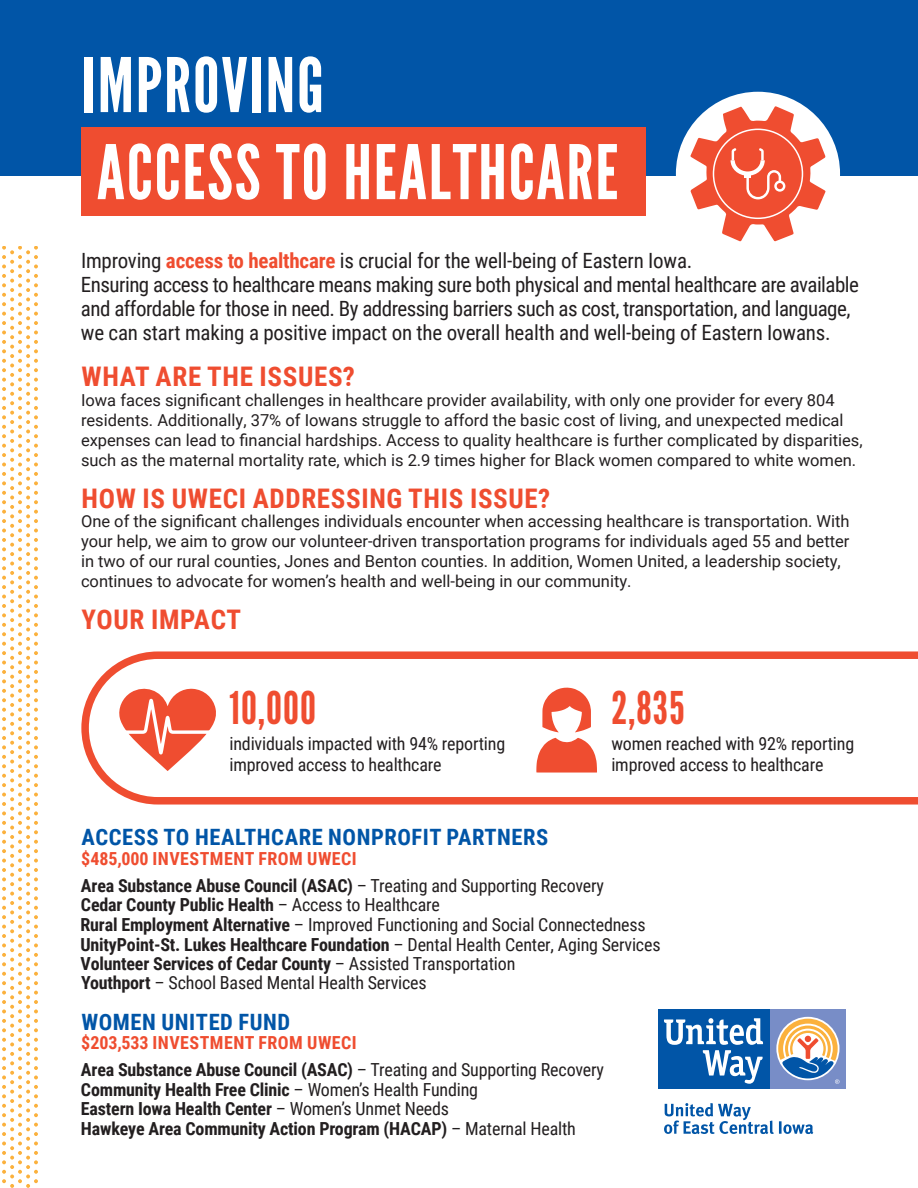
<style>
.page{position:relative;width:918px;height:1188px;background:#fff}
.page>*{position:absolute;margin:0;border:0;box-sizing:border-box;transform-origin:0 0}
.t1{font:75px "League Gothic";letter-spacing:.025em;color:#fff}
.t2{font:45px "League Gothic";letter-spacing:.025em;color:#ef4d30}
.t3{font:700 27px "Roboto Condensed";letter-spacing:.025em;color:#ef4d30}
.t4{font:700 22.5px "Roboto Condensed";letter-spacing:.025em;color:#0155a7}
.t5{font:21px/24px "Roboto Condensed";letter-spacing:-.025em;color:#231f20}
.t6{font:18px/19.5px "Roboto Condensed";letter-spacing:-.01em;color:#231f20}
.t7{font:700 18px "Roboto Condensed";letter-spacing:-.01em;color:#231f20}
.t8{font:700 18px "Roboto Condensed";letter-spacing:.025em;color:#ef4d30}
.t9{font:16.5px/20px "Roboto";color:#231f20}
.s1{font-weight:700;color:#ef4d30}
.s2{font-weight:400}
.s3{font-weight:700}
</style>
<div class="page">
<div style="left:0;top:0;width:918px;height:176px;background:#0155a7"></div>
<div style="left:81px;top:128px;width:565px;height:88px;background:#ef4d30"></div>
<div style="left:676px;top:92px;width:164px;height:164px;background:#fff;border-radius:50%"></div>
<svg style="left:690px;top:106px;width:136px;height:136px"></svg>
<svg style="left:2px;top:246px;width:36px;height:942px"></svg>
<div style="left:770px;top:1009px;width:76px;height:80px;background:#788dc7"></div>
<div style="left:658px;top:1009px;width:112px;height:80px;background:#0155a7"></div>
<svg style="left:664px;top:1018px;width:99px;height:66px"></svg>
<svg style="left:778px;top:1019px;width:61px;height:65px"></svg>
<svg style="left:664px;top:1103px;width:149px;height:31px"></svg>
<svg style="left:81px;top:651px;width:837px;height:154px"></svg>
<svg style="left:118px;top:684px;width:99px;height:87px"></svg>
<svg style="left:536px;top:738px;width:61px;height:35px;background:#f16c54"></svg>
<svg style="left:542px;top:687px;width:49px;height:45px"></svg>
<p class="t1" style="left:82px;top:41px;width:244px">IMPROVING</p>
<p class="t1" style="left:97px;top:128px;width:523px">ACCESS TO HEALTHCARE</p>
<p class="t5" style="left:81px;top:248px;width:780px">Improving <span class="s1">access to healthcare</span> is crucial for the well-being of Eastern Iowa.<br>Ensuring access to healthcare means making sure both physical and mental healthcare are available and affordable for those in need. By addressing barriers such as cost, transportation, and language, we can start making a positive impact on the overall health and well-being of Eastern Iowans.</p>
<p class="t3" style="left:81px;top:358px;width:275px">WHAT ARE THE ISSUES?</p>
<p class="t9" style="left:81px;top:389px;width:783px">Iowa faces significant challenges in healthcare provider availability, with only one provider for every 804 residents. Additionally, 37% of Iowans struggle to afford the basic cost of living, and unexpected medical expenses can lead to financial hardships. Access to quality healthcare is further complicated by disparities, such as the maternal mortality rate, which is 2.9 times higher for Black women compared to white women.</p>
<p class="t3" style="left:81px;top:479px;width:470px">HOW IS UWECI ADDRESSING THIS ISSUE?</p>
<p class="t9" style="left:81px;top:511px;width:770px">One of the significant challenges individuals encounter when accessing healthcare is transportation. With your help, we aim to grow our volunteer-driven transportation programs for individuals aged 55 and better in two of our rural counties, Jones and Benton counties. In addition, Women United, a leadership society, continues to advocate for women’s health and well-being in our community.</p>
<p class="t3" style="left:81px;top:601px;width:161px">YOUR IMPACT</p>
<p class="t2" style="left:230px;top:681px;width:88px">10,000</p>
<p class="t6" style="left:230px;top:733px;width:277px">individuals impacted with 94% reporting</p>
<p class="t6" style="left:230px;top:754px;width:214px">improved access to healthcare</p>
<p class="t2" style="left:611px;top:681px;width:75px">2,835</p>
<p class="t6" style="left:611px;top:733px;width:244px">women reached with 92% reporting</p>
<p class="t6" style="left:611px;top:754px;width:214px">improved access to healthcare</p>
<p class="t4" style="left:81px;top:822px;width:469px">ACCESS TO HEALTHCARE NONPROFIT PARTNERS</p>
<p class="t8" style="left:81px;top:846px;width:277px">$485,000 INVESTMENT FROM UWECI</p>
<p class="t7" style="left:81px;top:873px;width:524px">Area Substance Abuse Council (ASAC) <span class="s2">– Treating and Supporting Recovery</span></p>
<p class="t7" style="left:81px;top:892px;width:360px">Cedar County Public Health <span class="s2">– Access to Healthcare</span></p>
<p class="t6" style="left:81px;top:914px;width:582px"><span class="s3">Rural Employment Alternative</span> – Improved Functioning and Social Connectedness<br><span class="s3">UnityPoint-St. Lukes Healthcare Foundation</span> – Dental Health Center, Aging Services<br><span class="s3">Volunteer Services of Cedar County</span> – Assisted Transportation</p>
<p class="t6" style="left:81px;top:972px;width:347px"><span class="s3">Youthport</span> – School Based Mental Health Services</p>
<p class="t4" style="left:81px;top:1006px;width:210px">WOMEN UNITED FUND</p>
<p class="t8" style="left:81px;top:1030px;width:277px">$203,533 INVESTMENT FROM UWECI</p>
<p class="t7" style="left:81px;top:1057px;width:524px">Area Substance Abuse Council (ASAC) <span class="s2">– Treating and Supporting Recovery</span></p>
<p class="t7" style="left:81px;top:1077px;width:399px">Community Health Free Clinic <span class="s2">– Women’s Health Funding</span></p>
<p class="t7" style="left:81px;top:1096px;width:370px">Eastern Iowa Health Center <span class="s2">– Women’s Unmet Needs</span></p>
<p class="t7" style="left:81px;top:1116px;width:496px">Hawkeye Area Community Action Program (HACAP) <span class="s2">– Maternal Health</span></p>
</div>
